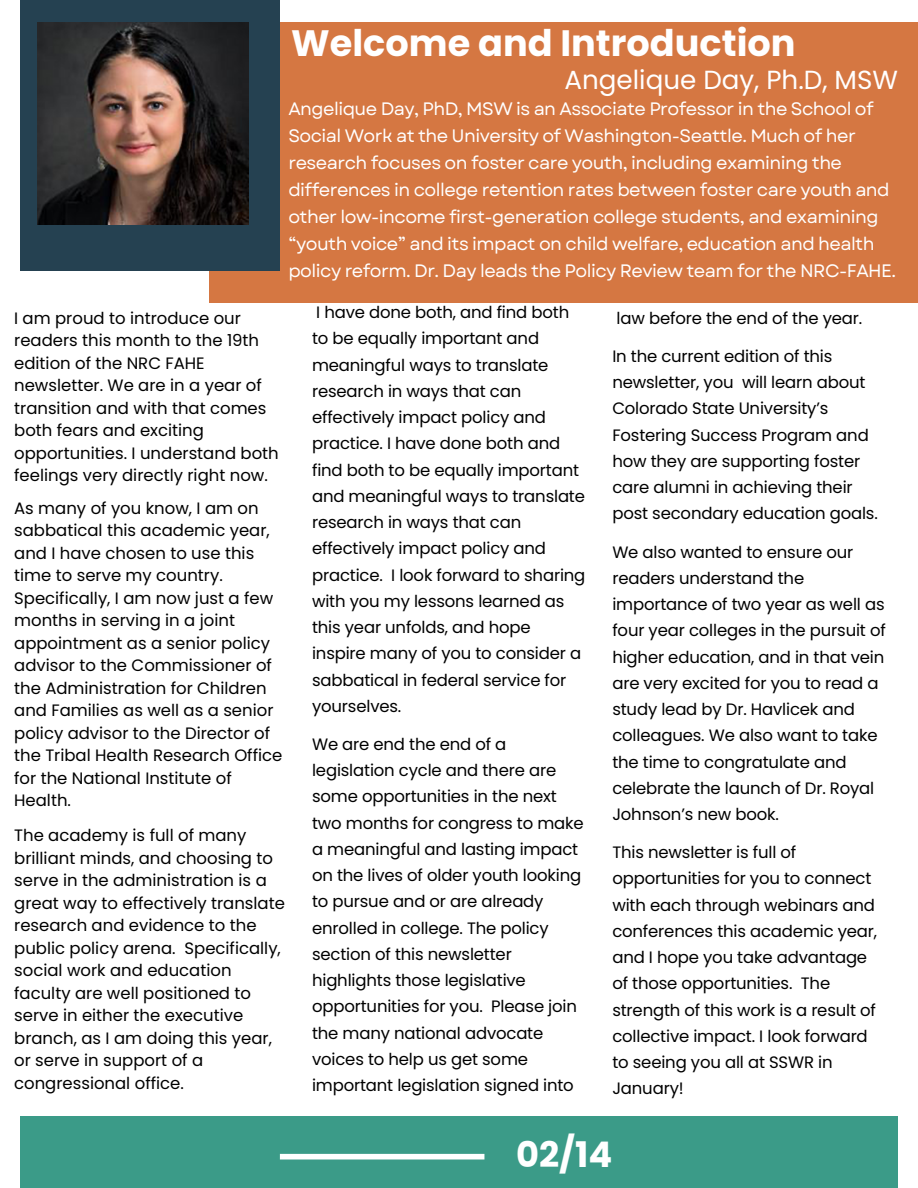
<style>
.page{position:relative;width:918px;height:1188px;background:#fff}
.page>*{position:absolute;margin:0;border:0;box-sizing:border-box;transform-origin:0 0}
.t1{font:700 36.75px "Poppins";color:#fff}
.t2{font:700 35.25px "Poppins";color:#fff}
.t3{font:26.25px "Poppins";color:#fff}
.t4{font:18px/27px "Garet";letter-spacing:-.03em;color:#fff}
.t5{font:16.5px/26.2px "Poppins";letter-spacing:-.01em;color:#000}
</style>
<div class="page">
<div style="left:209px;top:23px;width:709px;height:280px;background:#d57742"></div>
<div style="left:20px;top:0;width:260px;height:270px;background:#254151"></div>
<div style="left:20px;top:1116px;width:878px;height:72px;background:#3b9b88"></div>
<img style="left:38px;top:23px;width:210px;height:201px">
<div style="left:280px;top:1154px;width:204px;height:6px;background:#fff"></div>
<p class="t1" style="left:291px;top:18px;width:506px">Welcome and Introduction</p>
<p class="t3" style="left:565px;top:62px;width:335px">Angelique Day, Ph.D, MSW</p>
<p class="t4" style="left:288px;top:95px;width:609px">Angelique Day, PhD, MSW is an Associate Professor in the School of Social Work at the University of Washington-Seattle. Much of her research focuses on foster care youth, including examining the differences in college retention rates between foster care youth and other low-income first-generation college students, and examining “youth voice” and its impact on child welfare, education and health policy reform. Dr. Day leads the Policy Review team for the NRC-FAHE.</p>
<p class="t5" style="left:14px;top:307px;width:266px;line-height:22.5px">I am proud to introduce our readers this month to the 19th edition of the NRC FAHE newsletter. We are in a year of transition and with that comes both fears and exciting opportunities. I understand both feelings very directly right now.</p>
<p class="t5" style="left:14px;top:497px;width:270px;line-height:22.5px">As many of you know, I am on sabbatical this academic year, and I have chosen to use this time to serve my country.<br>Specifically, I am now just a few months in serving in a joint appointment as a senior policy advisor to the Commissioner of the Administration for Children and Families as well as a senior policy advisor to the Director of the Tribal Health Research Office for the National Institute of<br>Health.</p>
<p class="t5" style="left:14px;top:824px;width:272px;line-height:22.5px">The academy is full of many brilliant minds, and choosing to serve in the administration is a great way to effectively translate research and evidence to the public policy arena. Specifically, social work and education faculty are well positioned to serve in either the executive branch, as I am doing this year, or serve in support of a congressional office.</p>
<p class="t5" style="left:312px;top:299px;width:274px">I have done both, and find both to be equally important and meaningful ways to translate research in ways that can effectively impact policy and practice. I have done both and find both to be equally important and meaningful ways to translate</p>
<p class="t5" style="left:312px;top:509px;width:275px">research in ways that can effectively impact policy and practice. I look forward to sharing with you my lessons learned as this year unfolds, and hope inspire many of you to consider a sabbatical in federal service for yourselves.</p>
<p class="t5" style="left:312px;top:731px;width:273px">We are end the end of a legislation cycle and there are some opportunities in the next two months for congress to make a meaningful and lasting impact on the lives of older youth looking to pursue and or are already enrolled in college. The policy section of this newsletter highlights those legislative opportunities for you. Please join the many national advocate voices to help us get some important legislation signed into</p>
<p class="t5" style="left:617px;top:305px;width:247px">law before the end of the year.</p>
<p class="t5" style="left:612px;top:343px;width:267px">In the current edition of this newsletter, you will learn about<br>Colorado State University’s<br>Fostering Success Program and how they are supporting foster care alumni in achieving their post secondary education goals.</p>
<p class="t5" style="left:612px;top:539px;width:275px">We also wanted to ensure our readers understand the importance of two year as well as four year colleges in the pursuit of higher education, and in that vein are very excited for you to read a study lead by Dr. Havlicek and colleagues. We also want to take the time to congratulate and celebrate the launch of Dr. Royal<br>Johnson’s new book.</p>
<h1 class="t5" style="left:612px;top:839px;width:266px">This newsletter is full of opportunities for you to connect with each through webinars and conferences this academic year, and I hope you take advantage of those opportunities. The strength of this work is a result of collective impact. I look forward to seeing you all at SSWR in<br>January!</h1>
<h2 class="t2" style="left:516px;top:1130px;width:98px">02/14</h2>
</div>
